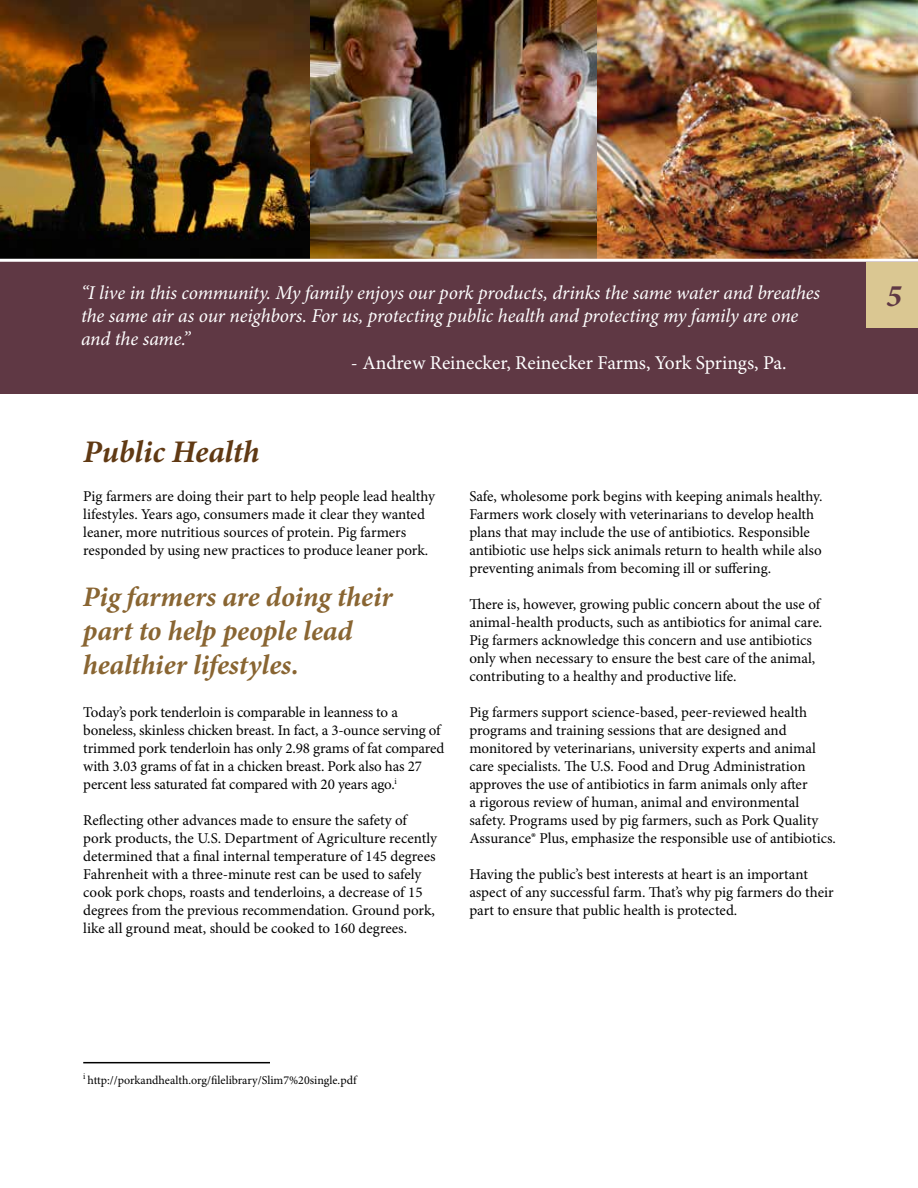
<style>
.page{position:relative;width:918px;height:1188px;background:#fff}
.page>*{position:absolute;margin:0;border:0;box-sizing:border-box;transform-origin:0 0}
.t1{font:italic 700 31.5px "Minion Pro";letter-spacing:-.005em;color:#603913}
.t2{font:italic 700 31.5px "Minion Pro";color:#5f3844}
.t3{font:italic 700 28.35px/34px "Minion Pro";letter-spacing:-.005em;color:#896532}
.t4{font:italic 19.5px/23.4px "Minion Pro";letter-spacing:-.01em;color:#fff}
.t5{font:19.5px "Minion Pro";letter-spacing:-.005em;color:#fff}
.t6{font:15px/18px "Minion Pro";letter-spacing:-.005em;color:#000}
.t7{font:12px "Minion Pro";color:#000}
</style>
<div class="page">
<img style="left:0;top:0;width:310px;height:259px">
<img style="left:310px;top:0;width:288px;height:259px">
<img style="left:598px;top:0;width:320px;height:259px">
<div style="left:0;top:260px;width:918px;height:134px;background:#5f3844"></div>
<hr style="left:0;top:259px;width:918px;height:3px;background:#fff">
<div style="left:866px;top:262px;width:52px;height:65px;background:#dac792"></div>
<hr style="left:83px;top:1062px;width:187px;height:1px;background:#000">
<h3 class="t4" style="left:81px;top:281px;width:741px">“I live in this community. My family enjoys our pork products, drinks the same water and breathes the same air as our neighbors. For us, protecting public health and protecting my family are one and the same.”</h3>
<h3 class="t5" style="left:351px;top:351px;width:437px">- Andrew Reinecker, Reinecker Farms, York Springs, Pa.</h3>
<h1 class="t1" style="left:83px;top:433px;width:178px">Public Health</h1>
<p class="t6" style="left:83px;top:488px;width:353px">Pig farmers are doing their part to help people lead healthy lifestyles. Years ago, consumers made it clear they wanted leaner, more nutritious sources of protein. Pig farmers responded by using new practices to produce leaner pork.</p>
<h2 class="t3" style="left:83px;top:581px;width:311px">Pig farmers are doing their part to help people lead healthier lifestyles.</h2>
<p class="t6" style="left:83px;top:704px;width:363px">Today’s pork tenderloin is comparable in leanness to a boneless, skinless chicken breast. In fact, a 3-ounce serving of trimmed pork tenderloin has only 2.98 grams of fat compared with 3.03 grams of fat in a chicken breast. Pork also has 27 percent less saturated fat compared with 20 years ago.<sup>i</sup></p>
<p class="t6" style="left:83px;top:812px;width:355px">Reflecting other advances made to ensure the safety of pork products, the U.S. Department of Agriculture recently determined that a final internal temperature of 145 degrees Fahrenheit with a three-minute rest can be used to safely cook pork chops, roasts and tenderloins, a decrease of 15 degrees from the previous recommendation. Ground pork, like all ground meat, should be cooked to 160 degrees.</p>
<p class="t6" style="left:469px;top:488px;width:355px">Safe, wholesome pork begins with keeping animals healthy.<br>Farmers work closely with veterinarians to develop health plans that may include the use of antibiotics. Responsible antibiotic use helps sick animals return to health while also preventing animals from becoming ill or suffering.</p>
<p class="t6" style="left:469px;top:596px;width:355px">There is, however, growing public concern about the use of animal-health products, such as antibiotics for animal care.<br>Pig farmers acknowledge this concern and use antibiotics only when necessary to ensure the best care of the animal, contributing to a healthy and productive life.</p>
<p class="t6" style="left:469px;top:704px;width:368px">Pig farmers support science-based, peer-reviewed health programs and training sessions that are designed and monitored by veterinarians, university experts and animal care specialists. The U.S. Food and Drug Administration approves the use of antibiotics in farm animals only after<br>a rigorous review of human, animal and environmental safety. Programs used by pig farmers, such as Pork Quality Assurance® Plus, emphasize the responsible use of antibiotics.</p>
<p class="t6" style="left:469px;top:866px;width:366px">Having the public’s best interests at heart is an important aspect of any successful farm. That’s why pig farmers do their part to ensure that public health is protected.</p>
<h1 class="t2" style="left:886px;top:277px;width:17px">5</h1>
<p class="t7" style="left:83px;top:1073px;width:275px"><sup>i</sup> http://porkandhealth.org/filelibrary/Slim7%20single.pdf</p>
</div>
